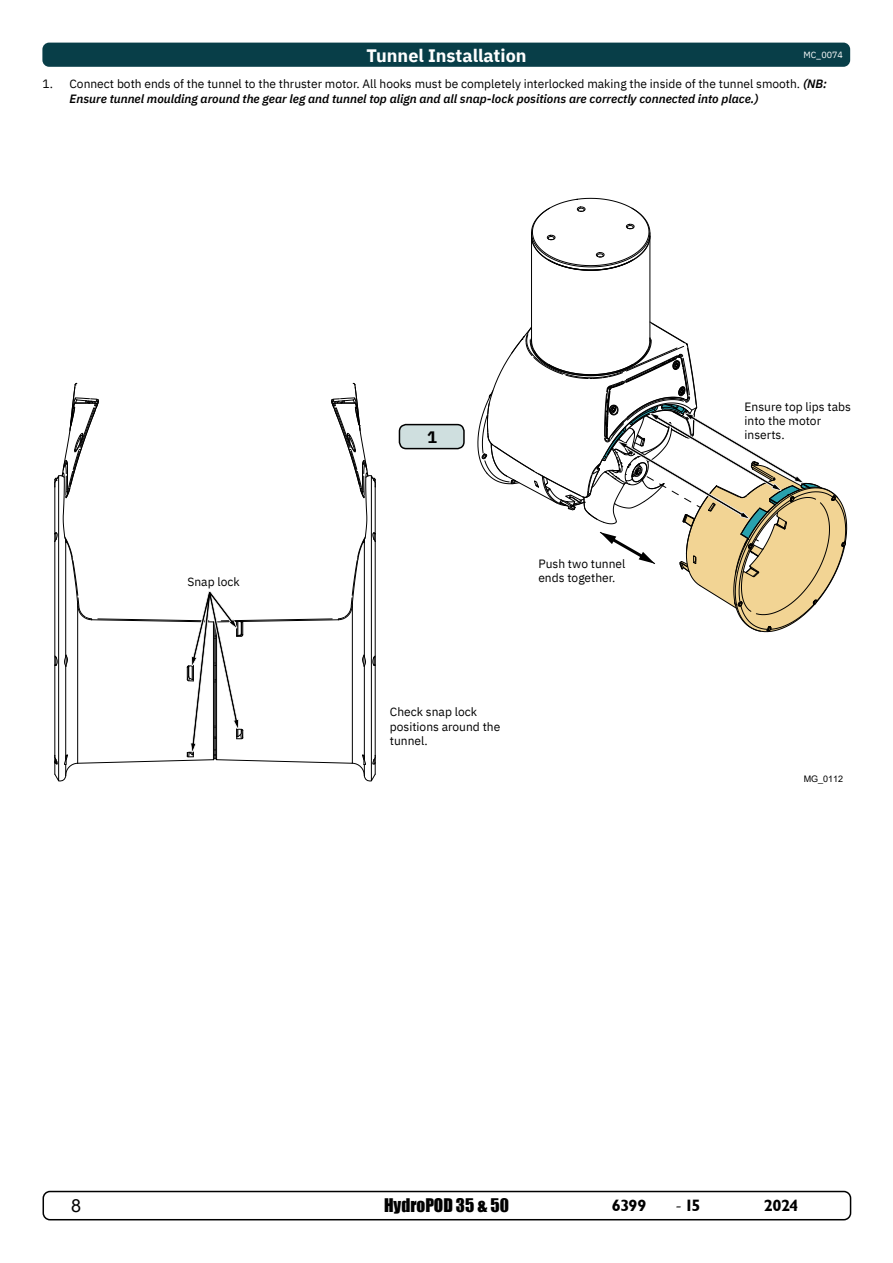
<style>
.page{position:relative;width:893px;height:1263px;background:#fff}
.page>*{position:absolute;margin:0;border:0;box-sizing:border-box;transform-origin:0 0}
.t1{font:700 18px "IBM Plex Sans";color:#fff}
.t2{font:18px "Arial";color:#000}
.t3{font:17.25px "Impact";color:#000}
.t4{font:16.5px "Garrison Sans BOLD";letter-spacing:-.04em;color:#000}
.t5{font:700 16.5px "IBM Plex Sans";color:#000}
.t6{font:12px/14.4px "IBM Plex Sans";color:#000}
.t7{font:9px "Arial";color:#000}
.t8{font:9px "IBM Plex Sans";color:#fff}
.s1{font-weight:600;font-style:italic}
.s2{font-family:"Minion Pro";font-size:18px}
</style>
<div class="page">
<div style="left:43px;top:1191px;width:808px;height:29px;border:2px solid #000;border-radius:7px"></div>
<div style="left:399px;top:425px;width:65px;height:24px;background:#cfdfdf;border-radius:7px"></div>
<div style="left:399px;top:424px;width:66px;height:25px;border:2px solid #000;border-radius:7px"></div>
<hr style="left:531px;top:236px;width:1px;height:104px;background:#000">
<hr style="left:649px;top:236px;width:1px;height:104px;background:#000">
<svg style="left:531px;top:198px;width:120px;height:73px"></svg>
<svg style="left:54px;top:382px;width:322px;height:400px"></svg>
<svg style="left:477px;top:321px;width:370px;height:311px"></svg>
<div style="left:42px;top:43px;width:808px;height:24px;background:#083e48;border-radius:7px"></div>
<p class="t1" style="left:366px;top:41px;width:162px">Tunnel Installation</p>
<p class="t6" style="left:70px;top:75px;width:759px;line-height:15px;text-indent:-27px">1. Connect both ends of the tunnel to the thruster motor. All hooks must be completely interlocked making the inside of the tunnel smooth. <span class="s1">(NB:<br>Ensure tunnel moulding around the gear leg and tunnel top align and all snap-lock positions are correctly connected into place.)</span></p>
<p class="t8" style="left:803px;top:48px;width:41px">MC_0074</p>
<p class="t6" style="left:745px;top:398px;width:108px">Ensure top lips tabs into the motor</p>
<p class="t6" style="left:187px;top:574px;width:54px">Snap lock</p>
<p class="t5" style="left:427px;top:424px;width:11px">1</p>
<p class="t6" style="left:745px;top:427px;width:41px">inserts.</p>
<p class="t6" style="left:538px;top:555px;width:89px">Push two tunnel ends together.</p>
<p class="t6" style="left:390px;top:704px;width:112px">Check snap lock positions around the tunnel.</p>
<p class="t7" style="left:804px;top:772px;width:41px">MG_0112</p>
<h1 class="t2" style="left:71px;top:1193px;width:12px">8</h1>
<h2 class="t3" style="left:384px;top:1192px;width:126px">HydroPOD 35 &amp; 50</h2>
<h3 class="t4" style="left:612px;top:1196px;width:36px">6399</h3>
<h3 class="t4" style="left:675px;top:1196px;width:27px"><span class="s2">-</span> 15</h3>
<h3 class="t4" style="left:764px;top:1196px;width:36px">2024</h3>
</div>
